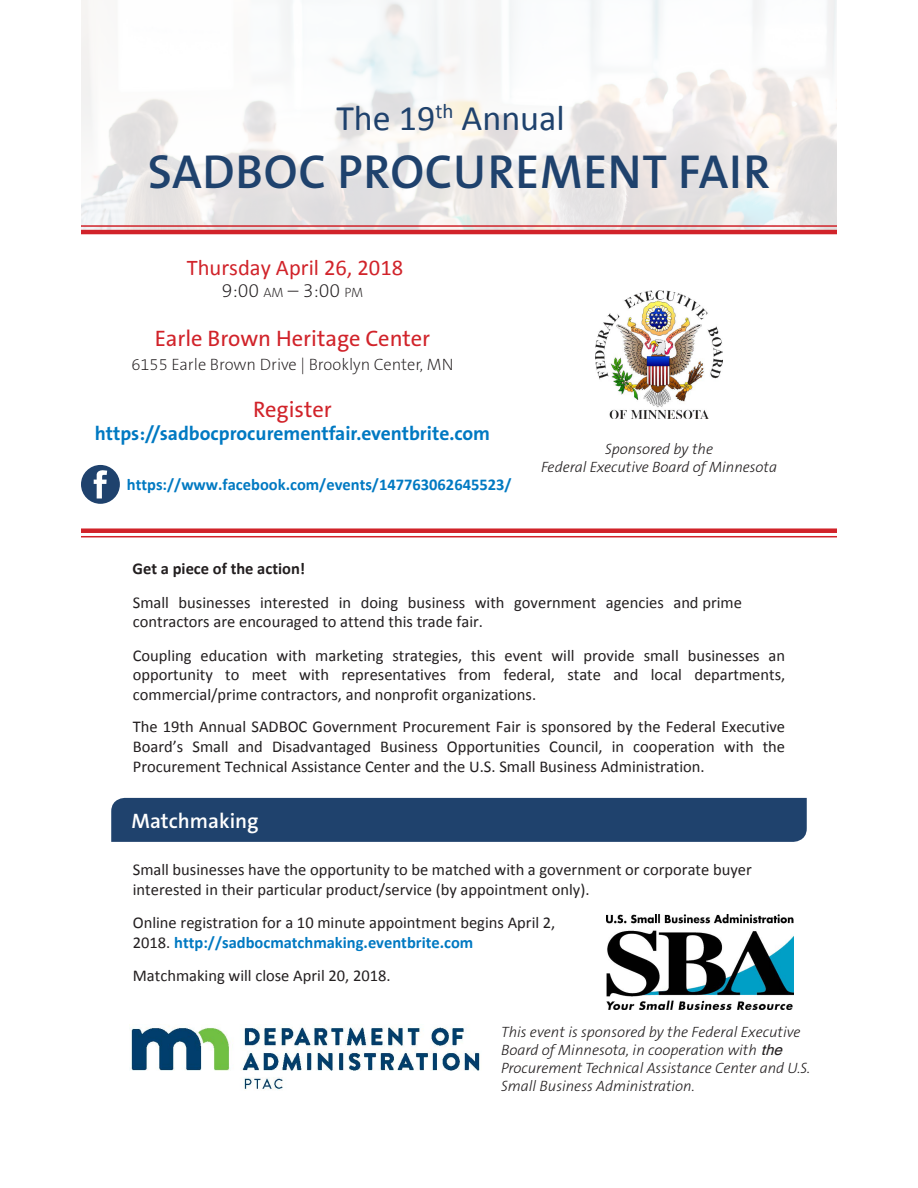
<style>
.page{position:relative;width:918px;height:1188px;background:#fff}
.page>*{position:absolute;margin:0;border:0;box-sizing:border-box;transform-origin:0 0}
.Page_Header{font:600 48px "The Sans B W6";letter-spacing:.015em;color:#1f426d}
.Page_Header-2{font:36px "Calibri";color:#1f426d}
.Time{font:22.5px "The Sans B W5 Plain";color:#d1232a}
.Time-2{font:22.5px "Calibri";color:#d1232a}
.Page_Sub_Head{font:600 21px "The Sans B W6";color:#fff}
.Time-3{font:700 19.5px "The Sans B W7";color:#0079c2}
.Time-4{font:200 19.5px "The Sans B W2";color:#231f20}
.Time-5{font:16.5px/19.8px "Calibri";color:#231f20}
.Time-6{font:700 16.5px "Calibri";color:#0079c2}
.Time-7{font:200 16.5px "The Sans B W2";color:#231f20}
.Time-8{font:700 16.5px "Calibri";color:#231f20}
.Time-9{font:italic 300 15px/18px "The Sans B W3";color:#231f20;text-align:center}
.s1{font-size:13.5px}
.s2{font-weight:700;color:#0079c2}
.s3{font-family:"Microsoft Sans Serif";font-weight:400}
</style>
<div class="page">
<img style="left:81px;top:0;width:756px;height:230px">
<hr style="left:81px;top:225px;width:756px;height:2px;background:#d1232a">
<hr style="left:81px;top:230px;width:756px;height:4px;background:#d1232a">
<hr style="left:81px;top:536px;width:756px;height:1px;background:#d1232a">
<div style="left:81px;top:528px;width:756px;height:5px;background:#d1232a"></div>
<img style="left:596px;top:291px;width:127px;height:128px">
<div style="left:111px;top:798px;width:696px;height:44px;background:#1f426d"></div>
<img style="left:607px;top:914px;width:186px;height:95px">
<svg style="left:81px;top:465px;width:39px;height:39px"></svg>
<img style="left:131px;top:1024px;width:349px;height:66px">
<p class="Page_Header-2" style="left:336px;top:95px;width:230px">The 19<sup>th</sup> Annual</p>
<p class="Page_Header" style="left:148px;top:141px;width:624px">SADBOC PROCUREMENT FAIR</p>
<p class="Time-2" style="left:187px;top:254px;width:218px">Thursday April 26, 2018</p>
<p class="Time-4" style="left:222px;top:278px;width:143px">9:00 <span class="s1">AM</span> – 3:00 <span class="s1">PM</span></p>
<p class="Time" style="left:155px;top:324px;width:277px">Earle Brown Heritage Center</p>
<p class="Time-7" style="left:131px;top:353px;width:324px">6155 Earle Brown Drive | Brooklyn Center, MN</p>
<p class="Time" style="left:253px;top:395px;width:80px">Register</p>
<p class="Time-3" style="left:95px;top:421px;width:397px">https://sadbocprocurementfair.eventbrite.com</p>
<p class="Time-6" style="left:127px;top:474px;width:386px">https://www.facebook.com/events/147763062645523/</p>
<p class="Time-9" style="left:541px;top:440px;width:238px">Sponsored by the<br>Federal Executive Board of Minnesota</p>
<p class="Time-8" style="left:133px;top:558px;width:174px">Get a piece of the action!</p>
<p class="Time-5" style="left:133px;top:592px;width:611px">Small businesses interested in doing business with government agencies and prime contractors are encouraged to attend this trade fair.</p>
<p class="Time-5" style="left:133px;top:645px;width:654px;text-align:justify">Coupling education with marketing strategies, this event will provide small businesses an opportunity to meet with representatives from federal, state and local departments, commercial/prime contractors, and nonprofit organizations.</p>
<p class="Time-5" style="left:133px;top:717px;width:654px;text-align:justify">The 19th Annual SADBOC Government Procurement Fair is sponsored by the Federal Executive Board’s Small and Disadvantaged Business Opportunities Council, in cooperation with the Procurement Technical Assistance Center and the U.S. Small Business Administration.</p>
<p class="Page_Sub_Head" style="left:131px;top:807px;width:129px">Matchmaking</p>
<p class="Time-5" style="left:133px;top:860px;width:621px">Small businesses have the opportunity to be matched with a government or corporate buyer interested in their particular product/service (by appointment only).</p>
<p class="Time-5" style="left:133px;top:912px;width:424px;line-height:20.4px">Online registration for a 10 minute appointment begins April 2,<br>2018. <span class="s2">http://sadbocmatchmaking.eventbrite.com</span></p>
<p class="Time-5" style="left:133px;top:966px;width:259px">Matchmaking will close April 20, 2018.</p>
<p class="Time-9" style="left:501px;top:1023px;width:311px;text-align:left">This event is sponsored by the Federal Executive Board of Minnesota, in cooperation with <span class="s3">the </span>Procurement Technical Assistance Center and U.S.<br>Small Business Administration.</p>
</div>
